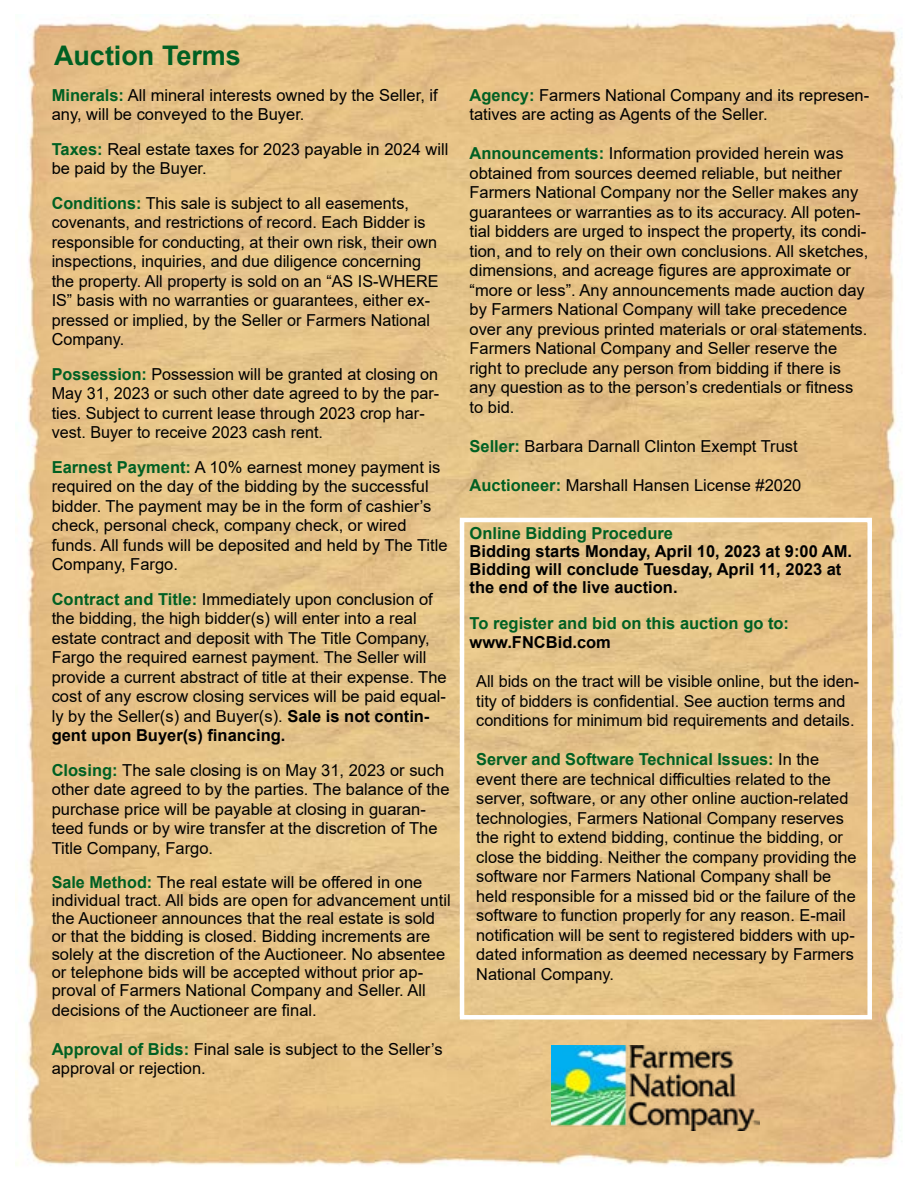
<style>
.page{position:relative;width:918px;height:1188px;background:#fff}
.page>*{position:absolute;margin:0;border:0;box-sizing:border-box;transform-origin:0 0}
.t1{font:700 27px "Arial";color:#006023}
.t2{font:16.5px/19.5px "Arial";color:#000}
.t3{font:700 16.5px/18px "Arial";color:#000}
.t4{font:700 16.5px "Arial";color:#006023}
.s1{font-weight:700;color:#006023}
.s2{font-weight:700}
</style>
<div class="page">
<img style="left:16px;top:15px;width:886px;height:1151px">
<div style="left:460px;top:518px;width:412px;height:502px;border:4px solid #fff"></div>
<img style="left:551px;top:1045px;width:209px;height:86px">
<h1 class="t1" style="left:54px;top:37px;width:189px">Auction Terms</h1>
<p class="t2" style="left:52px;top:85px;width:388px"><span class="s1">Minerals:</span> All mineral interests owned by the Seller, if any, will be conveyed to the Buyer.</p>
<p class="t2" style="left:52px;top:139px;width:398px"><span class="s1">Taxes:</span> Real estate taxes for 2023 payable in 2024 will be paid by the Buyer.</p>
<p class="t2" style="left:52px;top:193px;width:389px"><span class="s1">Conditions:</span> This sale is subject to all easements, covenants, and restrictions of record. Each Bidder is responsible for conducting, at their own risk, their own inspections, inquiries, and due diligence concerning the property. All property is sold on an “AS IS-WHERE IS” basis with no warranties or guarantees, either ex&shy;pressed or implied, by the Seller or Farmers National Company.</p>
<p class="t2" style="left:52px;top:364px;width:389px"><span class="s1">Possession:</span> Possession will be granted at closing on May 31, 2023 or such other date agreed to by the par&shy;ties. Subject to current lease through 2023 crop har&shy;vest. Buyer to receive 2023 cash rent.</p>
<p class="t2" style="left:52px;top:457px;width:397px"><span class="s1">Earnest Payment:</span> A 10% earnest money payment is required on the day of the bidding by the successful bidder. The payment may be in the form of cashier’s check, personal check, company check, or wired funds. All funds will be deposited and held by The Title Company, Fargo.</p>
<p class="t2" style="left:52px;top:589px;width:396px"><span class="s1">Contract and Title:</span> Immediately upon conclusion of the bidding, the high bidder(s) will enter into a real estate contract and deposit with The Title Company, Fargo the required earnest payment. The Seller will provide a current abstract of title at their expense. The cost of any escrow closing services will be paid equal&shy;ly by the Seller(s) and Buyer(s). <span class="s2">Sale is not contin&shy;gent upon Buyer(s) financing.</span></p>
<p class="t2" style="left:52px;top:760px;width:399px"><span class="s1">Closing:</span> The sale closing is on May 31, 2023 or such other date agreed to by the parties. The balance of the purchase price will be payable at closing in guaran&shy;teed funds or by wire transfer at the discretion of The Title Company, Fargo.</p>
<p class="t2" style="left:52px;top:873px;width:400px;line-height:18px"><span class="s1">Sale Method:</span> The real estate will be offered in one individual tract. All bids are open for advancement until the Auctioneer announces that the real estate is sold or that the bidding is closed. Bidding increments are solely at the discretion of the Auctioneer. No absentee or telephone bids will be accepted without prior ap&shy;proval of Farmers National Company and Seller. All</p>
<p class="t2" style="left:52px;top:1000px;width:267px">decisions of the Auctioneer are final.</p>
<p class="t2" style="left:52px;top:1039px;width:392px"><span class="s1">Approval of Bids:</span> Final sale is subject to the Seller’s approval or rejection.</p>
<p class="t2" style="left:470px;top:85px;width:401px"><span class="s1">Agency:</span> Farmers National Company and its represen&shy;tatives are acting as Agents of the Seller.</p>
<p class="t2" style="left:470px;top:143px;width:400px"><span class="s1">Announcements:</span> Information provided herein was obtained from sources deemed reliable, but neither Farmers National Company nor the Seller makes any guarantees or warranties as to its accuracy. All poten&shy;tial bidders are urged to inspect the property, its condi&shy;tion, and to rely on their own conclusions. All sketches, dimensions, and acreage figures are approximate or “more or less”. Any announcements made auction day by Farmers National Company will take precedence over any previous printed materials or oral statements.<br>Farmers National Company and Seller reserve the right to preclude any person from bidding if there is any question as to the person’s credentials or fitness to bid.</p>
<p class="t2" style="left:470px;top:436px;width:330px"><span class="s1">Seller:</span> Barbara Darnall Clinton Exempt Trust</p>
<p class="t2" style="left:470px;top:475px;width:333px"><span class="s1">Auctioneer:</span> Marshall Hansen License #2020</p>
<p class="t4" style="left:470px;top:521px;width:205px">Online Bidding Procedure</p>
<p class="t3" style="left:470px;top:542px;width:384px">Bidding starts Monday, April 10, 2023 at 9:00 AM.<br>Bidding will conclude Tuesday, April 11, 2023 at the end of the live auction.</p>
<p class="t4" style="left:470px;top:611px;width:321px">To register and bid on this auction go to:</p>
<p class="t3" style="left:470px;top:634px;width:143px">www.FNCBid.com</p>
<p class="t2" style="left:476px;top:671px;width:384px">All bids on the tract will be visible online, but the iden&shy;tity of bidders is confidential. See auction terms and conditions for minimum bid requirements and details.</p>
<p class="t2" style="left:476px;top:749px;width:382px"><span class="s1">Server and Software Technical Issues:</span> In the event there are technical difficulties related to the server, software, or any other online auction-related technologies, Farmers National Company reserves the right to extend bidding, continue the bidding, or close the bidding. Neither the company providing the software nor Farmers National Company shall be held responsible for a missed bid or the failure of the software to function properly for any reason. E-mail notification will be sent to registered bidders with up&shy;dated information as deemed necessary by Farmers National Company.</p>
</div>
